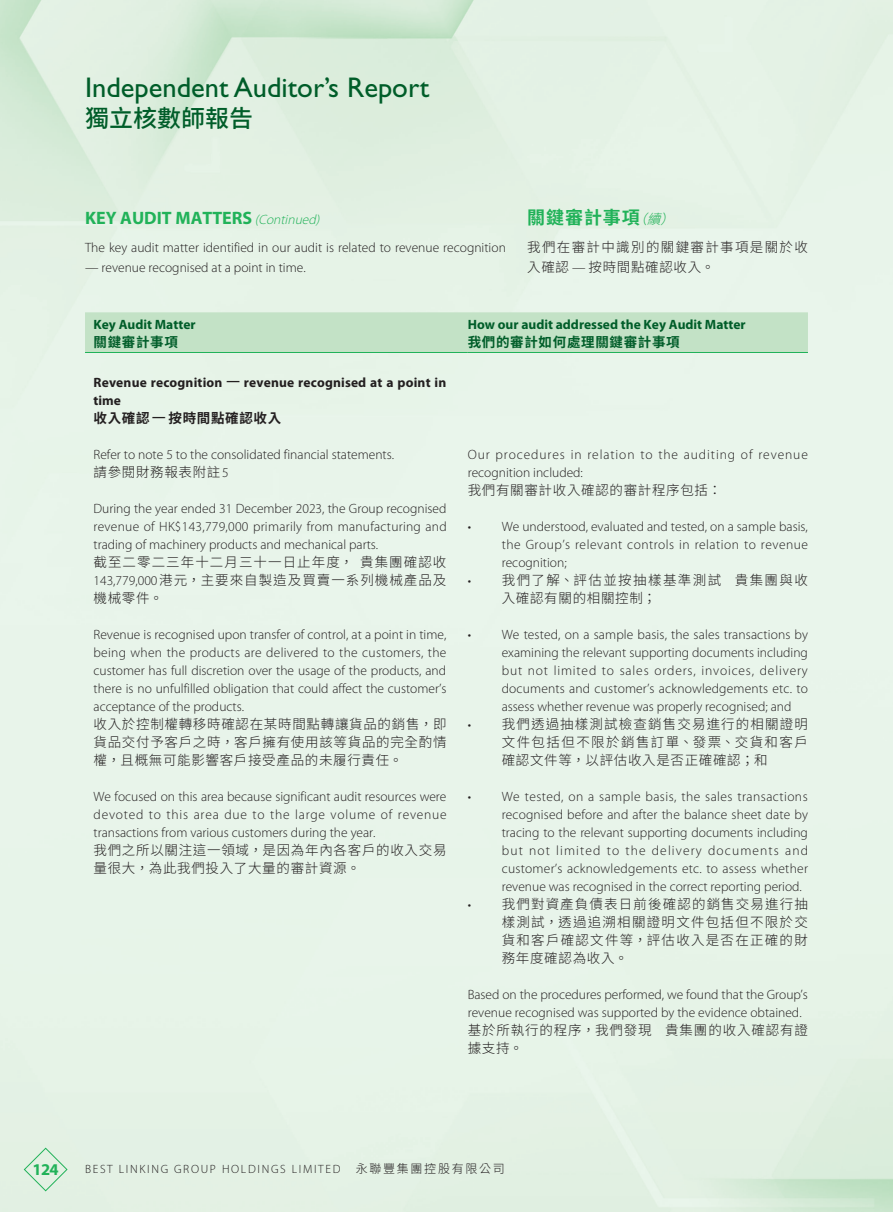
<style>
.page{position:relative;width:893px;height:1212px;background:#fff}
.page>*{position:absolute;margin:0;border:0;box-sizing:border-box;transform-origin:0 0}
.t1{font:28.5px "Gill Sans Std";color:#005d29}
.t2{font:500 24px "Noto Sans CJ Ktc";color:#005d29}
._01_H1{font:700 18px "Myriad Pro";color:#21b259}
._01_H1-2{font:700 18px "Noto Sans CJ Ktc";letter-spacing:.05em;color:#21b259}
.t3{font:700 16.5px "Myriad Pro";color:#21b259}
._00_txt{font:300 13.5px/18px "Myriad Pro";color:#231f20;text-align:justify}
._00_txt-2{font:300 13.5px/18px "Noto Sans CJ Ktc";letter-spacing:.065em;color:#231f20;text-align:justify}
._00_txt-3{font:300 13.5px/18px "Myriad Pro";letter-spacing:.065em;color:#231f20}
._00_txt-4{font:700 13.5px "Myriad Pro";color:#005d29}
._00_txt-5{font:700 13.5px/18px "Myriad Pro";letter-spacing:.01em;color:#231f20}
._00_txt-6{font:300 13.5px/18px "Noto Sans CJ Ktc";letter-spacing:.105em;color:#231f20}
._00_txt-7{font:300 13.5px/19.5px "Noto Sans CJ Ktc";letter-spacing:.1em;color:#231f20}
._00_txt-8{font:700 13.5px "Noto Sans CJ Ktc";letter-spacing:.05em;color:#005d29}
._00_txt-9{font:700 13.5px "Noto Sans CJ Ktc";letter-spacing:.05em;color:#231f20}
.t4{font:300 12px "Myriad Pro";letter-spacing:.14em;color:#231f20}
.t5{font:300 12px "Noto Sans CJ Ktc";letter-spacing:.14em;color:#231f20}
.s1{font-weight:300;font-style:italic;font-size:13.5px}
.s2{font-family:"Myriad Pro"}
</style>
<div class="page">
<svg style="left:24px;top:1147px;width:43px;height:44px"></svg>
<div style="left:85px;top:312px;width:723px;height:40px;background:#c3e2c6"></div>
<hr style="left:85px;top:352px;width:383px;height:1px;background:#21b259">
<hr style="left:468px;top:352px;width:340px;height:1px;background:#21b259">
<p class="t1" style="left:85px;top:71px;width:346px">Independent Auditor’s Report</p>
<p class="t2" style="left:85px;top:105px;width:169px">獨立核數師報告</p>
<p class="_01_H1" style="left:85px;top:206px;width:239px">KEY AUDIT MATTERS <span class="s1">(Continued)</span></p>
<p class="_00_txt" style="left:85px;top:239px;width:422px">The key audit matter identified in our audit is related to revenue recognition</p>
<p class="_00_txt" style="left:85px;top:258px;width:222px">— revenue recognised at a point in time.</p>
<p class="_01_H1-2" style="left:527px;top:207px;width:157px">關鍵審計事項<span class="s1">（續）</span></p>
<p class="_00_txt-7" style="left:527px;top:238px;width:282px">我們在審計中識別的關鍵審計事項是關於收入確認 <span class="s2">—</span> 按時間點確認收入。</p>
<p class="_00_txt-4" style="left:94px;top:315px;width:104px">Key Audit Matter</p>
<p class="_00_txt-4" style="left:468px;top:315px;width:279px">How our audit addressed the Key Audit Matter</p>
<p class="_00_txt-8" style="left:94px;top:334px;width:86px">關鍵審計事項</p>
<p class="_00_txt-8" style="left:468px;top:334px;width:213px">我們的審計如何處理關鍵審計事項</p>
<p class="_00_txt-5" style="left:94px;top:373px;width:354px">Revenue recognition — revenue recognised at a point in time</p>
<p class="_00_txt-9" style="left:94px;top:411px;width:189px">收入確認 <span class="s2">—</span> 按時間點確認收入</p>
<p class="_00_txt" style="left:94px;top:445px;width:302px">Refer to note 5 to the consolidated financial statements.</p>
<p class="_00_txt-2" style="left:94px;top:463px;width:137px">請參閱財務報表附註<span class="s2">5</span></p>
<p class="_00_txt" style="left:94px;top:499px;width:355px">During the year ended 31 December 2023, the Group recognised revenue of HK$143,779,000 primarily from manufacturing and trading of machinery products and mechanical parts.</p>
<p class="_00_txt-2" style="left:94px;top:553px;width:354px">截至二零二三年十二月三十一日止年度，貴集團確認收<span class="s2">143,779,000</span>港元，主要來自製造及買賣一系列機械產品及機械零件。</p>
<p class="_00_txt" style="left:94px;top:625px;width:354px">Revenue is recognised upon transfer of control, at a point in time, being when the products are delivered to the customers, the customer has full discretion over the usage of the products, and there is no unfulfilled obligation that could affect the customer’s acceptance of the products.</p>
<p class="_00_txt-2" style="left:94px;top:715px;width:354px">收入於控制權轉移時確認在某時間點轉讓貨品的銷售，即貨品交付予客戶之時，客戶擁有使用該等貨品的完全酌情權，且概無可能影響客戶接受產品的未履行責任。</p>
<p class="_00_txt" style="left:94px;top:787px;width:355px">We focused on this area because significant audit resources were devoted to this area due to the large volume of revenue transactions from various customers during the year.</p>
<p class="_00_txt-2" style="left:94px;top:841px;width:354px">我們之所以關注這一領域，是因為年內各客戶的收入交易量很大，為此我們投入了大量的審計資源。</p>
<p class="_00_txt-3" style="left:468px;top:446px;width:342px">Our procedures in relation to the auditing of revenue recognition included:</p>
<p class="_00_txt-2" style="left:468px;top:482px;width:255px">我們有關審計收入確認的審計程序包括：</p>
<p class="_00_txt" style="left:502px;top:518px;width:308px;text-indent:-34px">• We understood, evaluated and tested, on a sample basis, the Group’s relevant controls in relation to revenue recognition;</p>
<p class="_00_txt-6" style="left:502px;top:572px;width:308px;text-indent:-34px"><span class="s2">•</span> 我們了解、評估並按抽樣基準測試 貴集團與收入確認有關的相關控制；</p>
<p class="_00_txt" style="left:502px;top:626px;width:308px;text-indent:-34px">• We tested, on a sample basis, the sales transactions by examining the relevant supporting documents including but not limited to sales orders, invoices, delivery documents and customer’s acknowledgements etc. to assess whether revenue was properly recognised; and</p>
<p class="_00_txt-2" style="left:502px;top:716px;width:308px;text-indent:-34px"><span class="s2">•</span> 我們透過抽樣測試檢查銷售交易進行的相關證明文件包括但不限於銷售訂單、發票、交貨和客戶確認文件等，以評估收入是否正確確認；和</p>
<p class="_00_txt" style="left:502px;top:788px;width:308px;text-indent:-34px">• We tested, on a sample basis, the sales transactions recognised before and after the balance sheet date by tracing to the relevant supporting documents including but not limited to the delivery documents and customer’s acknowledgements etc. to assess whether revenue was recognised in the correct reporting period.</p>
<p class="_00_txt-2" style="left:502px;top:896px;width:308px;text-indent:-34px"><span class="s2">•</span> 我們對資產負債表日前後確認的銷售交易進行抽樣測試，透過追溯相關證明文件包括但不限於交貨和客戶確認文件等，評估收入是否在正確的財務年度確認為收入。</p>
<p class="_00_txt" style="left:468px;top:986px;width:342px">Based on the procedures performed, we found that the Group’s revenue recognised was supported by the evidence obtained.</p>
<p class="_00_txt-2" style="left:468px;top:1022px;width:342px">基於所執行的程序，我們發現 貴集團的收入確認有證據支持。</p>
<p class="t3" style="left:33px;top:1158px;width:28px">124</p>
<p class="t4" style="left:85px;top:1162px;width:257px">BEST LINKING GROUP HOLDINGS LIMITED</p>
<p class="t5" style="left:356px;top:1162px;width:150px">永聯豐集團控股有限公司</p>
</div>
